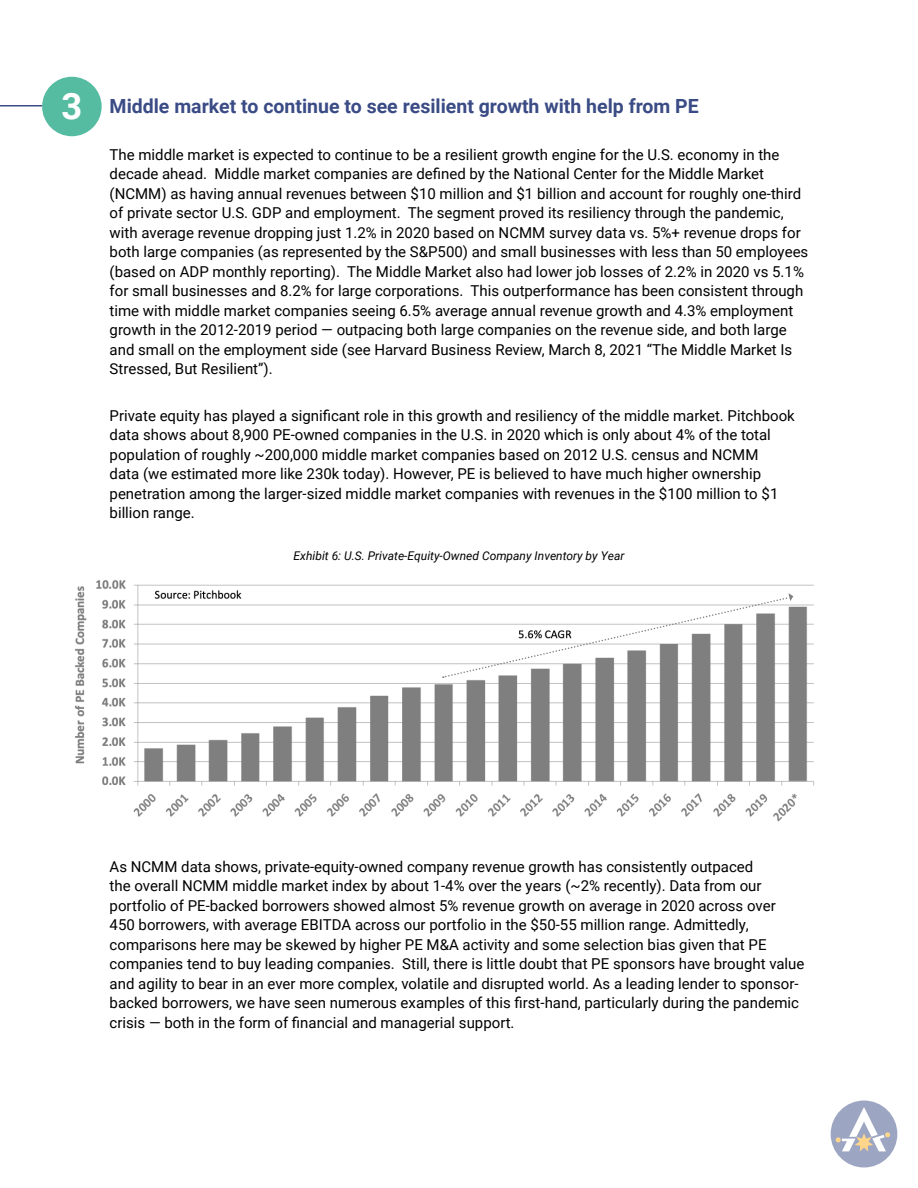
<style>
.page{position:relative;width:918px;height:1188px;background:#fff}
.page>*{position:absolute;margin:0;border:0;box-sizing:border-box;transform-origin:0 0}
.t1{font:700 36.3px "Roboto";color:#fff}
.t2{font:700 19.5px "Roboto";color:#3a4b85}
.t3{font:15px/19.5px "Roboto";color:#000}
.t4{font:italic 12px "Roboto";color:#000}
</style>
<div class="page">
<div style="left:831px;top:1101px;width:66px;height:66px;background:#9ca5c2;border-radius:50%"></div>
<svg style="left:836px;top:1107px;width:54px;height:44px"></svg>
<img style="left:74px;top:580px;width:741px;height:242px">
<div style="left:42px;top:77px;width:60px;height:59px;background:#56bca1;border-radius:50%"></div>
<hr style="left:0;top:105px;width:42px;height:1px;background:#3a4b85">
<svg style="left:443px;top:593px;width:350px;height:85px"></svg>
<h1 class="t1" style="left:61px;top:81px;width:22px">3</h1>
<h2 class="t2" style="left:110px;top:93px;width:591px">Middle market to continue to see resilient growth with help from PE</h2>
<p class="t3" style="left:110px;top:144px;width:700px">The middle market is expected to continue to be a resilient growth engine for the U.S. economy in the decade ahead. Middle market companies are defined by the National Center for the Middle Market (NCMM) as having annual revenues between $10 million and $1 billion and account for roughly one-third of private sector U.S. GDP and employment. The segment proved its resiliency through the pandemic, with average revenue dropping just 1.2% in 2020 based on NCMM survey data vs. 5%+ revenue drops for both large companies (as represented by the S&amp;P500) and small businesses with less than 50 employees (based on ADP monthly reporting). The Middle Market also had lower job losses of 2.2% in 2020 vs 5.1% for small businesses and 8.2% for large corporations. This outperformance has been consistent through time with middle market companies seeing 6.5% average annual revenue growth and 4.3% employment growth in the 2012-2019 period — outpacing both large companies on the revenue side, and both large and small on the employment side (see Harvard Business Review, March 8, 2021 “The Middle Market Is Stressed, But Resilient”).</p>
<p class="t3" style="left:110px;top:405px;width:687px">Private equity has played a significant role in this growth and resiliency of the middle market. Pitchbook data shows about 8,900 PE-owned companies in the U.S. in 2020 which is only about 4% of the total population of roughly ~200,000 middle market companies based on 2012 U.S. census and NCMM<br>data (we estimated more like 230k today). However, PE is believed to have much higher ownership penetration among the larger-sized middle market companies with revenues in the $100 million to $1 billion range.</p>
<p class="t4" style="left:294px;top:547px;width:332px">Exhibit 6: U.S. Private-Equity-Owned Company Inventory by Year</p>
<p class="t3" style="left:110px;top:856px;width:696px">As NCMM data shows, private-equity-owned company revenue growth has consistently outpaced<br>the overall NCMM middle market index by about 1-4% over the years (~2% recently). Data from our portfolio of PE-backed borrowers showed almost 5% revenue growth on average in 2020 across over 450 borrowers, with average EBITDA across our portfolio in the $50-55 million range. Admittedly, comparisons here may be skewed by higher PE M&amp;A activity and some selection bias given that PE companies tend to buy leading companies. Still, there is little doubt that PE sponsors have brought value and agility to bear in an ever more complex, volatile and disrupted world. As a leading lender to sponsor&shy;backed borrowers, we have seen numerous examples of this first-hand, particularly during the pandemic crisis — both in the form of financial and managerial support.</p>
</div>
